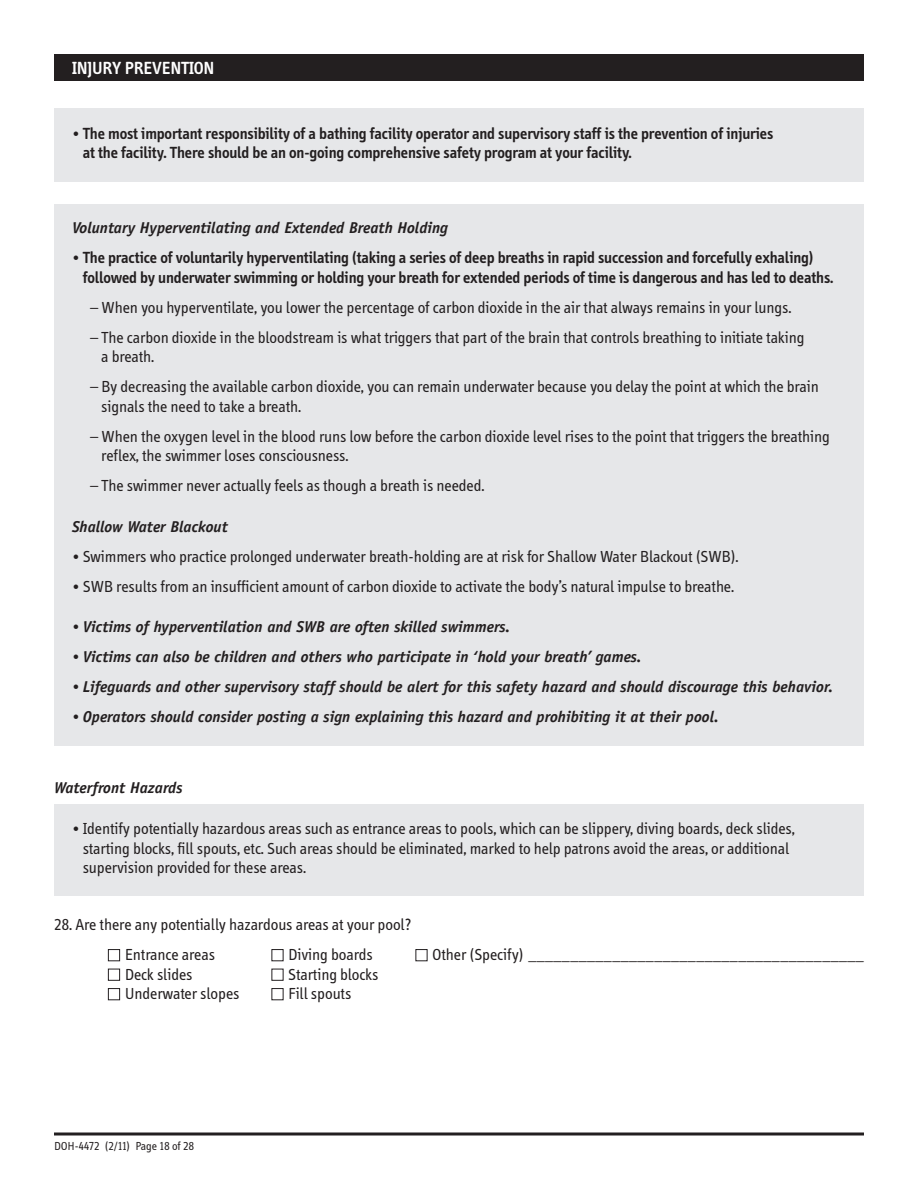
<style>
.page{position:relative;width:918px;height:1188px;background:#fff}
.page>*{position:absolute;margin:0;border:0;box-sizing:border-box;transform-origin:0 0}
.t1{font:600 18px "Info";color:#fff}
.t2{font:16.5px/19.5px "Info";color:#231f20}
.t3{font:600 16.5px/19.5px "Info";color:#231f20}
.t4{font:italic 700 15.75px "Officina Sans";color:#231f20}
.t5{font:12px "Info";color:#231f20}
.s1{font-weight:400}
.s2{font-family:"Info";font-weight:400;font-style:normal;font-size:16.5px}
</style>
<div class="page">
<svg style="left:54px;top:1132px;width:810px;height:4px"></svg>
<div style="left:54px;top:54px;width:810px;height:27px;background:#231f20"></div>
<div style="left:54px;top:108px;width:810px;height:74px;background:#e6e7e9"></div>
<div style="left:54px;top:204px;width:810px;height:542px;background:#e6e7e9"></div>
<div style="left:54px;top:804px;width:810px;height:91px;background:#e6e7e9"></div>
<div style="left:272px;top:949px;width:12px;height:12px;border:1px solid #231f20"></div>
<div style="left:272px;top:969px;width:12px;height:12px;border:1px solid #231f20"></div>
<div style="left:272px;top:988px;width:12px;height:12px;border:1px solid #231f20"></div>
<div style="left:416px;top:949px;width:12px;height:12px;border:1px solid #231f20"></div>
<div style="left:108px;top:969px;width:12px;height:12px;border:1px solid #231f20"></div>
<div style="left:108px;top:988px;width:12px;height:12px;border:1px solid #231f20"></div>
<div style="left:108px;top:949px;width:12px;height:12px;border:1px solid #231f20"></div>
<p class="t1" style="left:72px;top:61px;width:144px">INJURY PREVENTION</p>
<p class="t3" style="left:83px;top:125px;width:692px;text-indent:-11px"><span class="s1">•</span> The most important responsibility of a bathing facility operator and supervisory staff is the prevention of injuries at the facility. There should be an on-going comprehensive safety program at your facility.</p>
<p class="t4" style="left:72px;top:222px;width:378px">Voluntary Hyperventilating and Extended Breath Holding</p>
<p class="t3" style="left:83px;top:249px;width:752px;text-indent:-11px"><span class="s1">•</span> The practice of voluntarily hyperventilating (taking a series of deep breaths in rapid succession and forcefully exhaling) followed by underwater swimming or holding your breath for extended periods of time is dangerous and has led to deaths.</p>
<p class="t2" style="left:90px;top:299px;width:703px">– When you hyperventilate, you lower the percentage of carbon dioxide in the air that always remains in your lungs.</p>
<p class="t2" style="left:101px;top:329px;width:705px;text-indent:-11px">– The carbon dioxide in the bloodstream is what triggers that part of the brain that controls breathing to initiate taking a breath.</p>
<p class="t2" style="left:101px;top:378px;width:719px;text-indent:-11px">– By decreasing the available carbon dioxide, you can remain underwater because you delay the point at which the brain signals the need to take a breath.</p>
<p class="t2" style="left:101px;top:428px;width:730px;text-indent:-11px">– When the oxygen level in the blood runs low before the carbon dioxide level rises to the point that triggers the breathing reflex, the swimmer loses consciousness.</p>
<p class="t2" style="left:90px;top:477px;width:396px">– The swimmer never actually feels as though a breath is needed.</p>
<p class="t4" style="left:72px;top:521px;width:157px">Shallow Water Blackout</p>
<p class="t2" style="left:72px;top:548px;width:668px">• Swimmers who practice prolonged underwater breath-holding are at risk for Shallow Water Blackout (SWB).</p>
<p class="t2" style="left:72px;top:578px;width:664px">• SWB results from an insufficient amount of carbon dioxide to activate the body’s natural impulse to breathe.</p>
<p class="t4" style="left:72px;top:621px;width:440px"><span class="s2">•</span> Victims of hyperventilation and SWB are often skilled swimmers.</p>
<p class="t4" style="left:72px;top:651px;width:571px"><span class="s2">•</span> Victims can also be children and others who participate in ‘hold your breath’ games.</p>
<p class="t4" style="left:72px;top:681px;width:763px"><span class="s2">•</span> Lifeguards and other supervisory staff should be alert for this safety hazard and should discourage this behavior.</p>
<p class="t4" style="left:72px;top:711px;width:648px"><span class="s2">•</span> Operators should consider posting a sign explaining this hazard and prohibiting it at their pool.</p>
<p class="t4" style="left:54px;top:782px;width:130px">Waterfront Hazards</p>
<p class="t2" style="left:83px;top:820px;width:714px;text-indent:-11px">• Identify potentially hazardous areas such as entrance areas to pools, which can be slippery, diving boards, deck slides, starting blocks, fill spouts, etc. Such areas should be eliminated, marked to help patrons avoid the areas, or additional supervision provided for these areas.</p>
<p class="t2" style="left:125px;top:911px;width:288px;line-height:30px;text-indent:-71px">28. Are there any potentially hazardous areas at your pool?<br>Entrance areas</p>
<p class="t2" style="left:288px;top:946px;width:86px">Diving boards</p>
<p class="t2" style="left:432px;top:946px;width:433px">Other (Specify) ________________________________________</p>
<p class="t2" style="left:125px;top:966px;width:69px">Deck slides</p>
<p class="t2" style="left:288px;top:966px;width:92px">Starting blocks</p>
<p class="t2" style="left:125px;top:985px;width:116px">Underwater slopes</p>
<p class="t2" style="left:288px;top:985px;width:65px">Fill spouts</p>
<p class="t5" style="left:54px;top:1141px;width:142px">DOH-4472 (2/11) Page 18 of 28</p>
</div>
